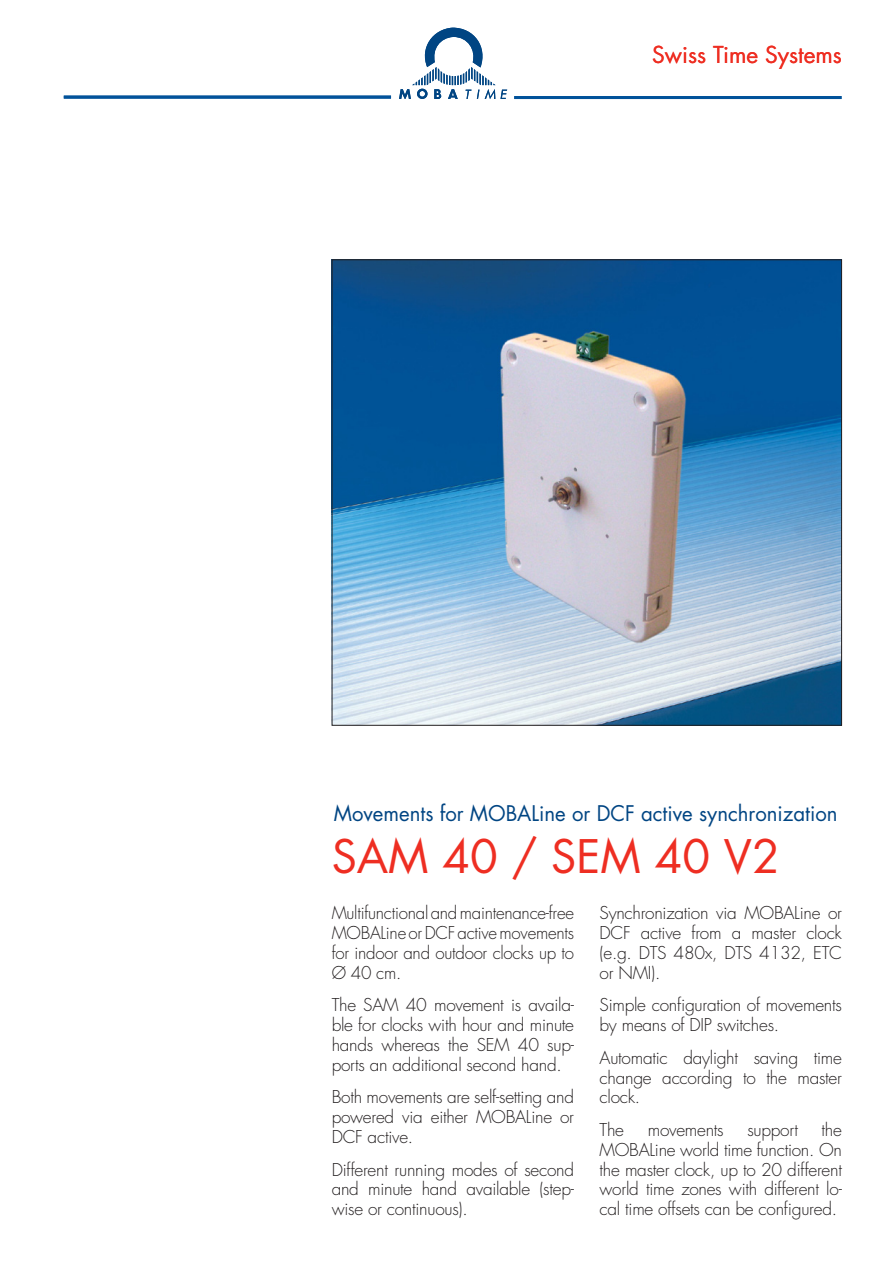
<style>
.page{position:relative;width:893px;height:1263px;background:#fff}
.page>*{position:absolute;margin:0;border:0;box-sizing:border-box;transform-origin:0 0}
.Produktbezeichnung_T{font:45px "Futura Std";color:#ee2e22}
.t1{font:22.65px "Futura";color:#ee2e22}
.Zwischentitel{font:21px "Futura Std";color:#004583}
.Titelseitentext{font:300 17.25px/19.8px "Futura Std";letter-spacing:-.015em;color:#231f20;text-align:justify}
</style>
<div class="page">
<img style="left:334px;top:261px;width:506px;height:463px">
<svg style="left:399px;top:28px;width:108px;height:71px"></svg>
<hr style="left:64px;top:96px;width:327px;height:3px;background:#01529a">
<hr style="left:514px;top:96px;width:327px;height:3px;background:#01529a">
<h2 class="t1" style="left:652px;top:39px;width:191px">Swiss Time Systems</h2>
<p class="Zwischentitel" style="left:334px;top:800px;width:505px">Movements for MOBALine or DCF active synchronization</p>
<p class="Produktbezeichnung_T" style="left:332px;top:827px;width:450px">SAM 40 / SEM 40 V2</p>
<p class="Titelseitentext" style="left:332px;top:904px;width:244px">Multifunctional and maintenance-free MOBALine or DCF active movements for indoor and outdoor clocks up to Ø 40 cm.</p>
<p class="Titelseitentext" style="left:332px;top:996px;width:244px">The SAM 40 movement is availa&shy;ble for clocks with hour and minute hands whereas the SEM 40 sup&shy;ports an additional second hand.</p>
<p class="Titelseitentext" style="left:332px;top:1088px;width:244px">Both movements are self-setting and powered via either MOBALine or DCF active.</p>
<p class="Titelseitentext" style="left:332px;top:1160px;width:244px">Different running modes of second and minute hand available (step&shy;wise or continuous).</p>
<p class="Titelseitentext" style="left:600px;top:904px;width:244px">Synchronization via MOBALine or DCF active from a master clock (e.g. DTS 480x, DTS 4132, ETC or NMI).</p>
<p class="Titelseitentext" style="left:600px;top:996px;width:244px">Simple configuration of movements by means of DIP switches.</p>
<p class="Titelseitentext" style="left:600px;top:1048px;width:244px">Automatic daylight saving time change according to the master clock.</p>
<p class="Titelseitentext" style="left:600px;top:1120px;width:26px">The</p>
<p class="Titelseitentext" style="left:648px;top:1120px;width:77px">movements</p>
<p class="Titelseitentext" style="left:747px;top:1120px;width:52px">support</p>
<p class="Titelseitentext" style="left:600px;top:1120px;width:244px;text-indent:222px">the MOBALine world time function. On the master clock, up to 20 different world time zones with different lo&shy;cal time offsets can be configured.</p>
</div>
